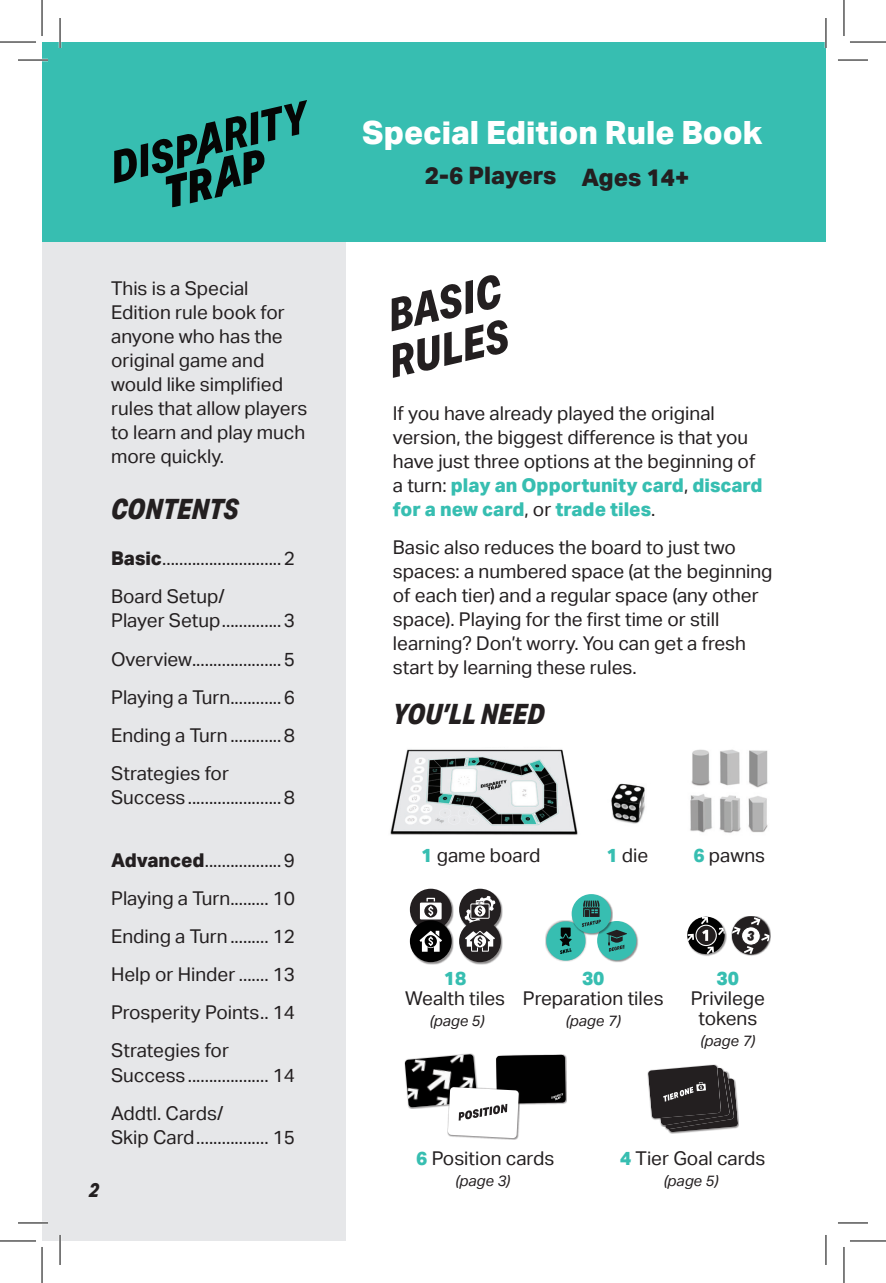
<style>
.page{position:relative;width:886px;height:1283px;background:#fff}
.page>*{position:absolute;margin:0;border:0;box-sizing:border-box;transform-origin:0 0}
.Body{font:800 32px "Aktiv Grotesk";color:#fff}
.t1{font:italic 800 28px "Aktiv Grotesk Cd";color:#231f20}
.t2{font:800 24px "Aktiv Grotesk";color:#231f20}
.t3{font:italic 800 20px "Aktiv Grotesk Cd";color:#231f20}
.Body-2{font:19px/24px "Aktiv Grotesk";color:#231f20}
.Body-3{font:italic 15px "Aktiv Grotesk";color:#231f20}
.s1{font-weight:800}
.s2{font-weight:800;color:#37beb1}
</style>
<div class="page">
<div style="left:495px;top:1054px;width:72px;height:51px;background:#231f20;opacity:.5"></div>
<div style="left:42px;top:241px;width:303px;height:999px;background:#e6e7e9"></div>
<div style="left:42px;top:42px;width:783px;height:199px;background:#37beb1"></div>
<svg style="left:114px;top:100px;width:193px;height:107px"></svg>
<svg style="left:391px;top:275px;width:117px;height:103px"></svg>
<div style="left:404px;top:1053px;width:74px;height:55px;background:#231f20;opacity:.5"></div>
<img style="left:390px;top:749px;width:188px;height:86px">
<img style="left:611px;top:783px;width:34px;height:41px">
<img style="left:690px;top:749px;width:78px;height:84px">
<div style="left:410px;top:888px;width:44px;height:44px;background:#231f20;opacity:.5"></div>
<div style="left:410px;top:888px;width:41px;height:42px;background:#231f20;border-radius:50%"></div>
<svg style="left:420px;top:897px;width:21px;height:22px"></svg>
<div style="left:459px;top:888px;width:44px;height:44px;background:#231f20;opacity:.5"></div>
<svg style="left:459px;top:888px;width:42px;height:42px"></svg>
<svg style="left:464px;top:895px;width:31px;height:25px"></svg>
<div style="left:459px;top:920px;width:44px;height:44px;background:#231f20;opacity:.5"></div>
<div style="left:459px;top:920px;width:42px;height:42px;background:#231f20;border-radius:50%"></div>
<svg style="left:465px;top:930px;width:30px;height:21px"></svg>
<div style="left:410px;top:920px;width:44px;height:44px;background:#231f20;opacity:.5"></div>
<div style="left:410px;top:920px;width:41px;height:42px;background:#010101;border-radius:50%"></div>
<svg style="left:419px;top:930px;width:23px;height:21px"></svg>
<div style="left:597px;top:921px;width:41px;height:41px;background:#231f20;opacity:.5"></div>
<div style="left:597px;top:920px;width:39px;height:40px;background:#37beb1;border-radius:50%"></div>
<svg style="left:608px;top:929px;width:19px;height:22px"></svg>
<div style="left:545px;top:919px;width:42px;height:43px;background:#231f20;opacity:.5"></div>
<div style="left:546px;top:921px;width:39px;height:39px;background:#37beb1;border-radius:50%"></div>
<svg style="left:559px;top:927px;width:12px;height:27px"></svg>
<div style="left:571px;top:894px;width:42px;height:41px;background:#231f20;opacity:.5"></div>
<div style="left:571px;top:894px;width:40px;height:39px;background:#37beb1;border-radius:50%"></div>
<svg style="left:582px;top:900px;width:18px;height:26px"></svg>
<div style="left:731px;top:915px;width:40px;height:41px;background:#231f20;opacity:.8"></div>
<div style="left:664px;top:1077px;width:75px;height:56px;background:#231f20;opacity:.5"></div>
<svg style="left:647px;top:1064px;width:91px;height:68px;background:#514e4e"></svg>
<div style="left:447px;top:1086px;width:73px;height:53px;background:#231f20;opacity:.5"></div>
<svg style="left:405px;top:1054px;width:160px;height:83px"></svg>
<hr style="left:18px;top:59px;width:30px;height:2px;background:#fff">
<hr style="left:18px;top:1221px;width:30px;height:2px;background:#fff">
<hr style="left:59px;top:18px;width:2px;height:30px;background:#fff">
<hr style="left:59px;top:1234px;width:2px;height:30px;background:#fff">
<hr style="left:824px;top:18px;width:3px;height:30px;background:#fff">
<hr style="left:18px;top:60px;width:30px;height:1px;background:#000">
<hr style="left:837px;top:60px;width:30px;height:1px;background:#000">
<hr style="left:18px;top:1222px;width:30px;height:1px;background:#000">
<hr style="left:837px;top:1222px;width:30px;height:1px;background:#000">
<hr style="left:60px;top:18px;width:1px;height:30px;background:#000">
<hr style="left:60px;top:1234px;width:1px;height:30px;background:#000">
<hr style="left:825px;top:18px;width:1px;height:30px;background:#000">
<hr style="left:825px;top:1234px;width:1px;height:30px;background:#000">
<hr style="left:0;top:42px;width:36px;height:1px;background:#000">
<hr style="left:849px;top:42px;width:36px;height:1px;background:#000">
<hr style="left:0;top:1240px;width:36px;height:1px;background:#000">
<hr style="left:849px;top:1240px;width:36px;height:1px;background:#000">
<hr style="left:42px;top:0;width:1px;height:36px;background:#000">
<hr style="left:42px;top:1246px;width:1px;height:36px;background:#000">
<hr style="left:843px;top:0;width:1px;height:36px;background:#000">
<hr style="left:843px;top:1246px;width:1px;height:36px;background:#000">
<svg style="left:687px;top:915px;width:83px;height:41px"></svg>
<p class="Body-2" style="left:111px;top:276px;width:198px">This is a Special<br>Edition rule book for anyone who has the original game and would like simplified rules that allow players to learn and play much more quickly.</p>
<h1 class="t1" style="left:111px;top:491px;width:129px">CONTENTS</h1>
<p class="Body-2" style="left:111px;top:546px;width:185px"><span class="s1">Basic</span>............................2</p>
<p class="Body-2" style="left:111px;top:585px;width:185px">Board Setup/<br>Player Setup..............3</p>
<p class="Body-2" style="left:111px;top:647px;width:185px">Overview.....................5</p>
<p class="Body-2" style="left:111px;top:685px;width:185px">Playing a Turn............6</p>
<p class="Body-2" style="left:111px;top:723px;width:185px">Ending a Turn ............8</p>
<p class="Body-2" style="left:111px;top:761px;width:185px">Strategies for<br>Success......................8</p>
<p class="Body-2" style="left:111px;top:847px;width:185px"><span class="s1">Advanced</span>..................9</p>
<p class="Body-2" style="left:111px;top:886px;width:186px">Playing a Turn......... 10</p>
<p class="Body-2" style="left:111px;top:924px;width:186px">Ending a Turn ......... 12</p>
<p class="Body-2" style="left:111px;top:962px;width:186px">Help or Hinder ....... 13</p>
<p class="Body-2" style="left:111px;top:1000px;width:186px">Prosperity Points.. 14</p>
<p class="Body-2" style="left:111px;top:1038px;width:186px">Strategies for<br>Success................... 14</p>
<p class="Body-2" style="left:111px;top:1100px;width:186px">Addtl. Cards/<br>Skip Card................. 15</p>
<p class="t3" style="left:89px;top:1177px;width:11px">2</p>
<p class="Body" style="left:362px;top:115px;width:402px">Special Edition Rule Book</p>
<p class="t2" style="left:425px;top:162px;width:133px">2-6 Players</p>
<p class="t2" style="left:581px;top:163px;width:109px">Ages 14+</p>
<p class="Body-2" style="left:393px;top:401px;width:371px">If you have already played the original version, the biggest difference is that you have just three options at the beginning of a turn: <span class="s2">play an Opportunity card</span>, <span class="s2">discard for a new card</span>, or <span class="s2">trade tiles</span>.</p>
<p class="Body-2" style="left:393px;top:535px;width:381px">Basic also reduces the board to just two spaces: a numbered space (at the beginning of each tier) and a regular space (any other space). Playing for the first time or still learning? Don’t worry. You can get a fresh start by learning these rules.</p>
<h1 class="t1" style="left:393px;top:696px;width:153px">YOU’LL NEED</h1>
<p class="Body-2" style="left:421px;top:843px;width:121px"><span class="s2">1</span> game board</p>
<p class="Body-2" style="left:606px;top:843px;width:43px"><span class="s2">1</span> die</p>
<p class="Body-2" style="left:693px;top:843px;width:73px"><span class="s2">6</span> pawns</p>
<p class="Body-2" style="left:405px;top:968px;width:101px;line-height:20px;text-align:center"><span class="s2">18<br></span>Wealth tiles</p>
<p class="Body-2" style="left:523px;top:968px;width:142px;line-height:20px;text-align:center"><span class="s2">30<br></span>Preparation tiles</p>
<p class="Body-2" style="left:690px;top:968px;width:76px;line-height:20px;text-align:center"><span class="s2">30<br></span>Privilege tokens</p>
<p class="Body-3" style="left:429px;top:1012px;width:56px">(page 5)</p>
<p class="Body-3" style="left:566px;top:1012px;width:56px">(page 7)</p>
<p class="Body-2" style="left:416px;top:1145px;width:139px"><span class="s2">6</span> Position cards</p>
<p class="Body-3" style="left:700px;top:1031px;width:56px">(page 7)</p>
<p class="Body-2" style="left:620px;top:1145px;width:147px"><span class="s2">4</span> Tier Goal cards</p>
<p class="Body-3" style="left:455px;top:1172px;width:56px">(page 3)</p>
<p class="Body-3" style="left:663px;top:1172px;width:56px">(page 5)</p>
</div>
